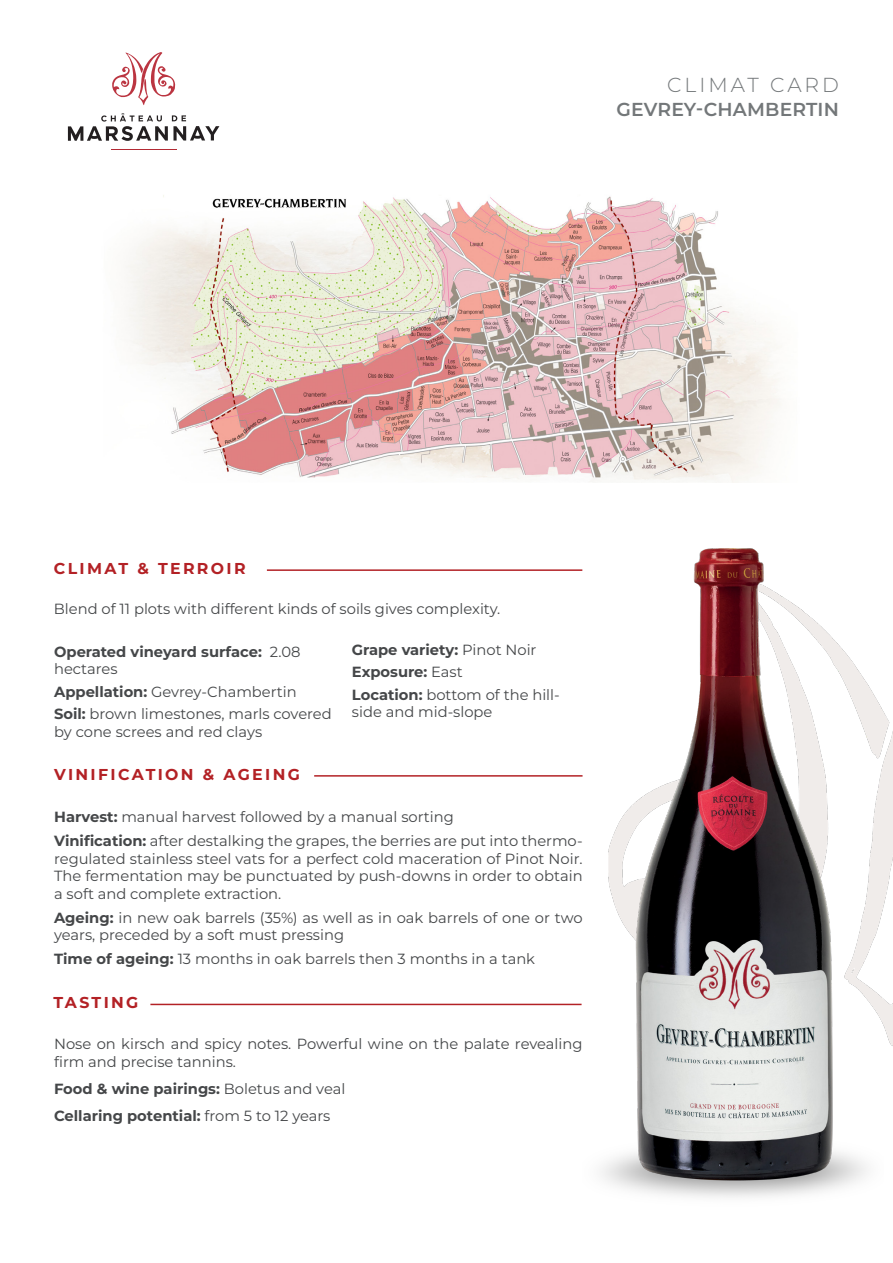
<style>
.page{position:relative;width:893px;height:1263px;background:#fff}
.page>*{position:absolute;margin:0;border:0;box-sizing:border-box;transform-origin:0 0}
.t1{font:300 20.25px "Montserrat";letter-spacing:.15em;color:#737779}
.t2{font:600 18.75px "Montserrat";letter-spacing:.01em;color:#737779}
.t3{font:700 15.75px "Montserrat";letter-spacing:.15em;color:#b32125}
.t4{font:14.7px/17.7px "Montserrat";color:#454749}
.t5{font:700 14.7px/17.7px "Montserrat";color:#454749}
.s1{font-weight:400}
.s2{font-weight:700}
</style>
<div class="page">
<img style="left:126px;top:195px;width:655px;height:287px">
<hr style="left:267px;top:569px;width:315px;height:2px;background:#b32226">
<img style="left:883px;top:711px;width:10px;height:335px">
<img style="left:582px;top:548px;width:301px;height:650px">
<svg style="left:112px;top:52px;width:63px;height:53px"></svg>
<svg style="left:68px;top:113px;width:151px;height:28px"></svg>
<hr style="left:111px;top:149px;width:65px;height:1px;background:#b32a34">
<hr style="left:314px;top:775px;width:269px;height:2px;background:#b32226">
<hr style="left:150px;top:1004px;width:432px;height:1px;background:#b32226">
<p class="t1" style="left:667px;top:71px;width:173px">CLIMAT CARD</p>
<p class="t2" style="left:617px;top:97px;width:224px">GEVREY-CHAMBERTIN</p>
<p class="t3" style="left:54px;top:558px;width:193px">CLIMAT &amp; TERROIR</p>
<p class="t4" style="left:54px;top:599px;width:448px">Blend of 11 plots with different kinds of soils gives complexity.</p>
<p class="t5" style="left:54px;top:642px;width:248px">Operated vineyard surface: <span class="s1">2.08 hectares</span></p>
<p class="t4" style="left:54px;top:682px;width:244px"><span class="s2">Appellation:</span> Gevrey-Chambertin</p>
<p class="t4" style="left:54px;top:705px;width:279px"><span class="s2">Soil:</span> brown limestones, marls covered by cone screes and red clays</p>
<p class="t3" style="left:54px;top:764px;width:247px">VINIFICATION &amp; AGEING</p>
<p class="t5" style="left:352px;top:640px;width:186px">Grape variety: <span class="s1">Pinot Noir</span></p>
<p class="t5" style="left:352px;top:663px;width:112px">Exposure: <span class="s1">East</span></p>
<p class="t4" style="left:352px;top:685px;width:209px"><span class="s2">Location:</span> bottom of the hill&shy;side and mid-slope</p>
<p class="t4" style="left:54px;top:807px;width:401px"><span class="s2">Harvest:</span> manual harvest followed by a manual sorting</p>
<p class="t4" style="left:54px;top:831px;width:530px;text-align:justify"><span class="s2">Vinification:</span> after destalking the grapes, the berries are put into thermo&shy;regulated stainless steel vats for a perfect cold maceration of Pinot Noir.<br>The fermentation may be punctuated by push-downs in order to obtain a soft and complete extraction.</p>
<p class="t4" style="left:54px;top:908px;width:530px"><span class="s2">Ageing:</span> in new oak barrels (35%) as well as in oak barrels of one or two years, preceded by a soft must pressing</p>
<p class="t4" style="left:54px;top:950px;width:482px"><span class="s2">Time of ageing:</span> 13 months in oak barrels then 3 months in a tank</p>
<p class="t3" style="left:53px;top:992px;width:87px">TASTING</p>
<p class="t4" style="left:54px;top:1034px;width:530px">Nose on kirsch and spicy notes. Powerful wine on the palate revealing firm and precise tannins.</p>
<p class="t5" style="left:54px;top:1080px;width:293px">Food &amp; wine pairings: <span class="s1">Boletus and veal</span></p>
<p class="t5" style="left:54px;top:1107px;width:278px">Cellaring potential: <span class="s1">from 5 to 12 years</span></p>
</div>
